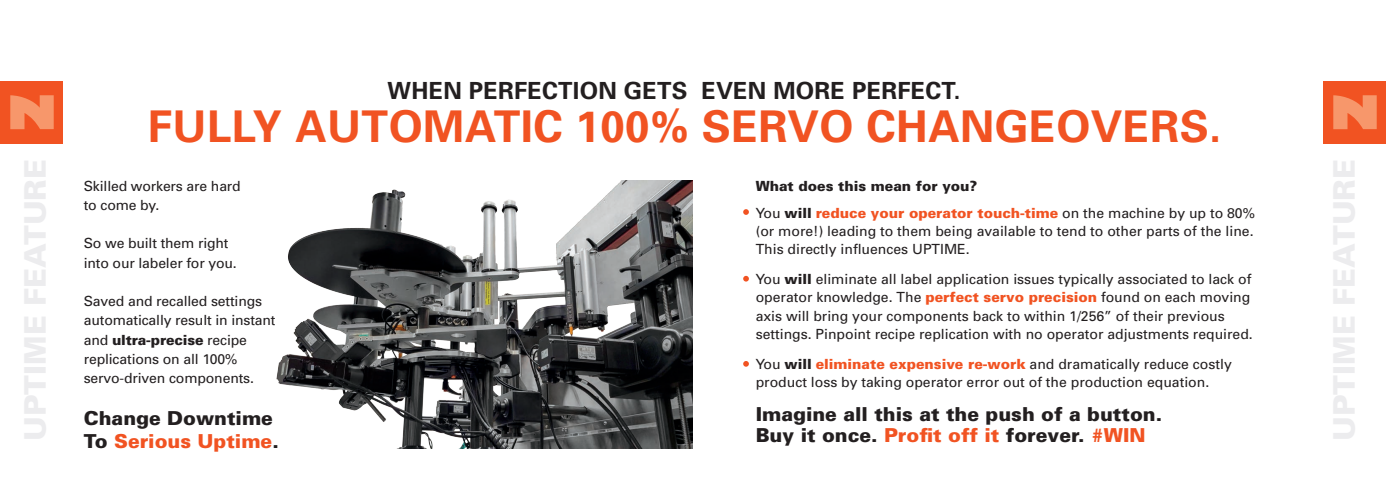
<style>
.page{position:relative;width:1386px;height:504px;background:#fff}
.page>*{position:absolute;margin:0;border:0;box-sizing:border-box;transform-origin:0 0}
.t1{font:700 43.75px "Univers";letter-spacing:.01em;color:#f15322}
.t2{font:700 23.62px "Univers";letter-spacing:.01em;color:#231f20}
.t3{font:900 19.25px/21.9px "Univers";color:#231f20}
.t4{font:14px/19.2px "Univers";color:#231f20}
.t5{font:900 14px/26.2px "Univers";color:#f15322}
.s1{font-weight:900}
.s2{color:#231f20}
.s3{font-weight:400;color:#231f20}
.s4{font-weight:900;color:#f15322}
.s5{color:#f15322}
</style>
<div class="page">
<div style="left:0;top:81px;width:63px;height:63px;background:#f15322"></div>
<div style="left:1323px;top:81px;width:63px;height:63px;background:#f15322"></div>
<svg style="left:10px;top:95px;width:44px;height:34px"></svg>
<svg style="left:1333px;top:95px;width:44px;height:34px"></svg>
<svg style="left:743px;top:209px;width:6px;height:6px"></svg>
<svg style="left:743px;top:276px;width:6px;height:6px"></svg>
<svg style="left:743px;top:361px;width:6px;height:6px"></svg>
<img style="left:276px;top:180px;width:417px;height:269px">
<h2 class="t2" style="left:388px;top:76px;width:574px">WHEN PERFECTION GETS EVEN MORE PERFECT.</h2>
<h1 class="t1" style="left:148px;top:100px;width:1075px">FULLY AUTOMATIC 100% SERVO CHANGEOVERS.</h1>
<p class="t4" style="left:84px;top:176px;width:159px">Skilled workers are hard to come by.</p>
<p class="t4" style="left:84px;top:234px;width:155px">So we built them right into our labeler for you.</p>
<p class="t4" style="left:84px;top:292px;width:193px">Saved and recalled settings automatically result in instant and <span class="s1">ultra-precise</span> recipe replications on all 100% servo-driven components.</p>
<p class="t5" style="left:756px;top:173px;width:501px"><span class="s2">What does this mean for you?<br></span><span class="s3">You</span> <span class="s2">will</span> reduce your operator touch-time <span class="s3">on the machine by up to 80%</span></p>
<p class="t4" style="left:756px;top:222px;width:499px;line-height:18.4px">(or more!) leading to them being available to tend to other parts of the line.<br>This directly influences UPTIME.</p>
<p class="t4" style="left:756px;top:270px;width:499px;line-height:18.4px">You <span class="s1">will</span> eliminate all label application issues typically associated to lack of operator knowledge. The <span class="s4">perfect servo precision</span> found on each moving axis will bring your components back to within 1/256” of their previous settings. Pinpoint recipe replication with no operator adjustments required.</p>
<p class="t4" style="left:756px;top:355px;width:478px;line-height:18.4px">You <span class="s1">will</span> <span class="s4">eliminate expensive re-work</span> and dramatically reduce costly product loss by taking operator error out of the production equation.</p>
<h3 class="t3" style="left:756px;top:403px;width:408px">Imagine all this at the push of a button.<br>Buy it once. <span class="s5">Profit off it</span> forever. <span class="s5">#WIN</span></h3>
<h3 class="t3" style="left:84px;top:406px;width:196px;line-height:22.8px">Change Downtime<br>To <span class="s5">Serious Uptime</span>.</h3>
</div>
